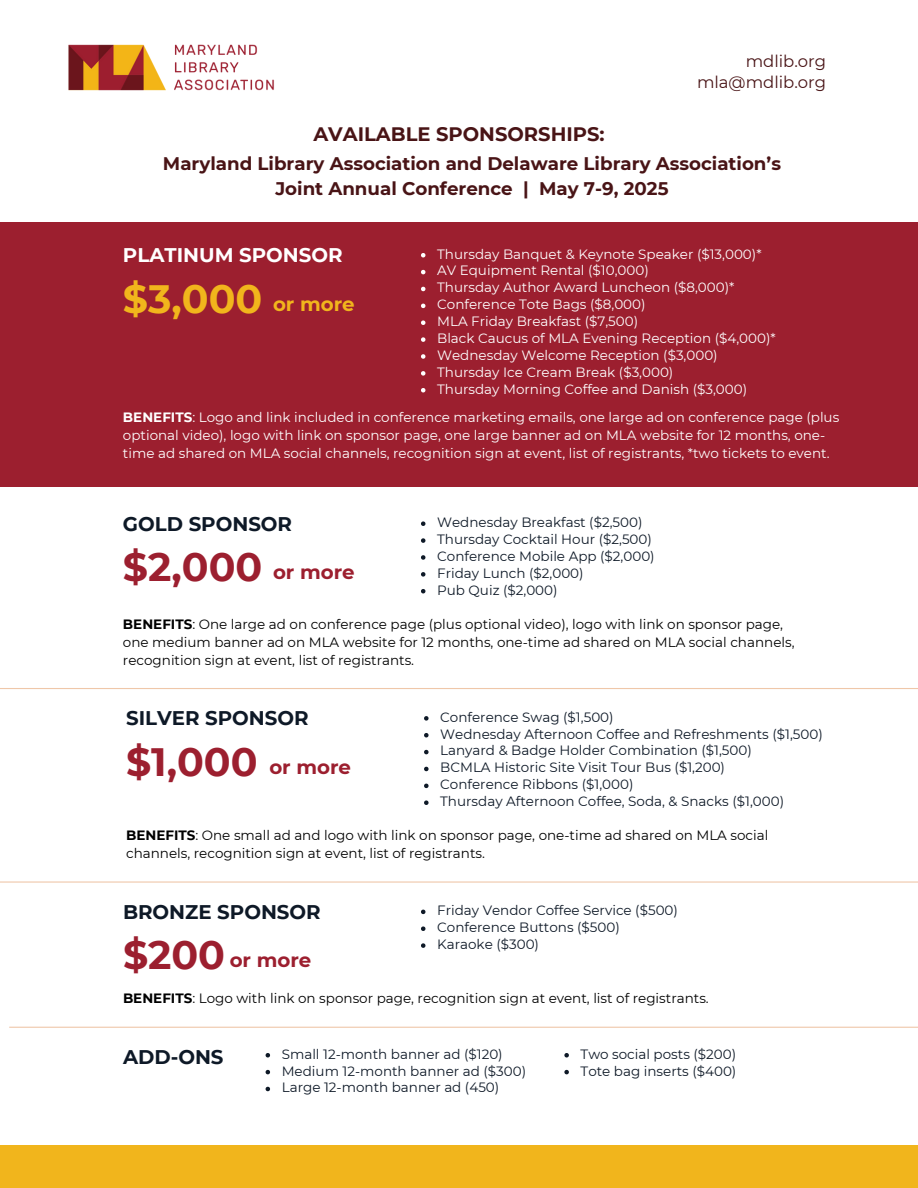
<style>
.page{position:relative;width:918px;height:1188px;background:#fff}
.page>*{position:absolute;margin:0;border:0;box-sizing:border-box;transform-origin:0 0}
.t1{font:700 39.45px "Montserrat";color:#9c1f2f}
.t2{font:700 39.45px "Montserrat";color:#f1b51c}
.t3{font:700 19.8px "Montserrat";color:#0e1927}
.t4{font:700 19.8px "Montserrat";color:#9c1f2f}
.t5{font:700 19.8px "Montserrat";color:#fff}
.t6{font:700 19.8px "Montserrat";color:#f1b51c}
.t7{font:700 19.5px "Montserrat";color:#491416}
.t8{font:700 18.3px/24.8px "Montserrat";color:#491416;text-align:center}
.t9{font:16.5px/20.2px "Montserrat";color:#491416;text-align:right}
.t10{font:13.5px/18px "Montserrat";color:#fff}
.t11{font:13.5px "Montserrat";color:#0e1927}
.t12{font:13.5px/18px "Montserrat";color:#000}
.s1{font-weight:700}
</style>
<div class="page">
<div style="left:0;top:222px;width:918px;height:265px;background:#9c1f2f"></div>
<svg style="left:421px;top:253px;width:4px;height:4px"></svg>
<svg style="left:421px;top:270px;width:4px;height:4px"></svg>
<svg style="left:421px;top:287px;width:4px;height:4px"></svg>
<svg style="left:421px;top:304px;width:4px;height:4px"></svg>
<svg style="left:421px;top:320px;width:4px;height:5px"></svg>
<svg style="left:421px;top:337px;width:4px;height:5px"></svg>
<svg style="left:421px;top:354px;width:4px;height:5px"></svg>
<svg style="left:421px;top:371px;width:4px;height:5px"></svg>
<svg style="left:421px;top:388px;width:4px;height:4px"></svg>
<img style="left:68px;top:44px;width:206px;height:47px">
<div style="left:0;top:1145px;width:918px;height:43px;background:#f1b51c"></div>
<hr style="left:0;top:688px;width:918px;height:1px;background:#d87328">
<svg style="left:421px;top:521px;width:4px;height:5px"></svg>
<svg style="left:421px;top:538px;width:4px;height:5px"></svg>
<svg style="left:421px;top:555px;width:4px;height:5px"></svg>
<svg style="left:421px;top:572px;width:4px;height:5px"></svg>
<svg style="left:421px;top:589px;width:4px;height:4px"></svg>
<svg style="left:424px;top:716px;width:5px;height:5px"></svg>
<svg style="left:424px;top:733px;width:5px;height:4px"></svg>
<svg style="left:424px;top:750px;width:5px;height:4px"></svg>
<svg style="left:424px;top:767px;width:5px;height:4px"></svg>
<svg style="left:424px;top:784px;width:5px;height:4px"></svg>
<svg style="left:424px;top:800px;width:5px;height:5px"></svg>
<hr style="left:0;top:881px;width:918px;height:2px;background:#d87328">
<svg style="left:421px;top:910px;width:4px;height:4px"></svg>
<svg style="left:421px;top:926px;width:4px;height:5px"></svg>
<svg style="left:421px;top:943px;width:4px;height:5px"></svg>
<svg style="left:266px;top:1053px;width:4px;height:5px"></svg>
<svg style="left:266px;top:1070px;width:4px;height:4px"></svg>
<svg style="left:266px;top:1087px;width:4px;height:4px"></svg>
<hr style="left:9px;top:1027px;width:909px;height:1px;background:#d87328">
<svg style="left:564px;top:1053px;width:5px;height:5px"></svg>
<svg style="left:564px;top:1070px;width:5px;height:4px"></svg>
<p class="t7" style="left:313px;top:122px;width:293px">AVAILABLE SPONSORSHIPS:</p>
<p class="t9" style="left:697px;top:51px;width:131px">mdlib.org mla@mdlib.org</p>
<p class="t8" style="left:163px;top:151px;width:620px">Maryland Library Association and Delaware Library Association’s<br>Joint Annual Conference | May 7-9, 2025</p>
<p class="t5" style="left:123px;top:243px;width:221px">PLATINUM SPONSOR</p>
<p class="t2" style="left:123px;top:274px;width:141px">$3,000</p>
<p class="t6" style="left:273px;top:292px;width:83px">or more</p>
<p class="t10" style="left:437px;top:245px;width:326px">Thursday Banquet &amp; Keynote Speaker ($13,000)*</p>
<h4 class="t10" style="left:437px;top:262px;width:213px">AV Equipment Rental ($10,000)</h4>
<h2 class="t10" style="left:437px;top:279px;width:299px">Thursday Author Award Luncheon ($8,000)*</h2>
<h3 class="t10" style="left:437px;top:295px;width:210px">Conference Tote Bags ($8,000)</h3>
<h2 class="t10" style="left:437px;top:312px;width:203px">MLA Friday Breakfast ($7,500)</h2>
<h1 class="t10" style="left:437px;top:329px;width:340px">Black Caucus of MLA Evening Reception ($4,000)*</h1>
<h3 class="t10" style="left:437px;top:346px;width:282px">Wednesday Welcome Reception ($3,000)</h3>
<p class="t10" style="left:437px;top:363px;width:238px">Thursday Ice Cream Break ($3,000)</p>
<p class="t10" style="left:437px;top:380px;width:312px">Thursday Morning Coffee and Danish ($3,000)</p>
<p class="t10" style="left:123px;top:408px;width:718px"><span class="s1">BENEFITS</span>: Logo and link included in conference marketing emails, one large ad on conference page (plus optional video), logo with link on sponsor page, one large banner ad on MLA website for 12 months, one&shy;time ad shared on MLA social channels, recognition sign at event, list of registrants, *two tickets to event.</p>
<p class="t11" style="left:437px;top:514px;width:207px">Wednesday Breakfast ($2,500)</p>
<h2 class="t11" style="left:437px;top:531px;width:216px">Thursday Cocktail Hour ($2,500)</h2>
<h1 class="t11" style="left:437px;top:548px;width:219px">Conference Mobile App ($2,000)</h1>
<h3 class="t11" style="left:437px;top:565px;width:148px">Friday Lunch ($2,000)</h3>
<p class="t11" style="left:437px;top:582px;width:122px">Pub Quiz ($2,000)</p>
<p class="t3" style="left:123px;top:512px;width:171px">GOLD SPONSOR</p>
<p class="t1" style="left:123px;top:543px;width:141px">$2,000</p>
<p class="t4" style="left:273px;top:560px;width:83px">or more</p>
<p class="t12" style="left:123px;top:615px;width:673px"><span class="s1">BENEFITS</span>: One large ad on conference page (plus optional video), logo with link on sponsor page, one medium banner ad on MLA website for 12 months, one-time ad shared on MLA social channels, recognition sign at event, list of registrants.</p>
<p class="t3" style="left:126px;top:706px;width:184px">SILVER SPONSOR</p>
<p class="t1" style="left:126px;top:738px;width:133px">$1,000</p>
<p class="t4" style="left:269px;top:755px;width:83px">or more</p>
<p class="t11" style="left:440px;top:709px;width:175px">Conference Swag ($1,500)</p>
<p class="t11" style="left:440px;top:726px;width:384px">Wednesday Afternoon Coffee and Refreshments ($1,500)</p>
<h2 class="t11" style="left:440px;top:742px;width:313px">Lanyard &amp; Badge Holder Combination ($1,500)</h2>
<h1 class="t11" style="left:440px;top:759px;width:286px">BCMLA Historic Site Visit Tour Bus ($1,200)</h1>
<h3 class="t11" style="left:440px;top:776px;width:195px">Conference Ribbons ($1,000)</h3>
<p class="t11" style="left:440px;top:793px;width:345px">Thursday Afternoon Coffee, Soda, &amp; Snacks ($1,000)</p>
<p class="t12" style="left:126px;top:826px;width:644px"><span class="s1">BENEFITS</span>: One small ad and logo with link on sponsor page, one-time ad shared on MLA social channels, recognition sign at event, list of registrants.</p>
<p class="t11" style="left:437px;top:902px;width:242px">Friday Vendor Coffee Service ($500)</p>
<p class="t11" style="left:437px;top:919px;width:184px">Conference Buttons ($500)</p>
<p class="t11" style="left:437px;top:936px;width:103px">Karaoke ($300)</p>
<h2 class="t3" style="left:123px;top:900px;width:199px">BRONZE SPONSOR</h2>
<h1 class="t1" style="left:123px;top:931px;width:104px">$200</h1>
<h3 class="t4" style="left:230px;top:948px;width:83px">or more</h3>
<p class="t12" style="left:123px;top:989px;width:587px"><span class="s1">BENEFITS</span>: Logo with link on sponsor page, recognition sign at event, list of registrants.</p>
<p class="t3" style="left:123px;top:1045px;width:102px">ADD-ONS</p>
<h2 class="t11" style="left:581px;top:1046px;width:157px">Two social posts ($200)</h2>
<p class="t11" style="left:581px;top:1062px;width:157px">Tote bag inserts ($400)</p>
<p class="t11" style="left:282px;top:1046px;width:222px">Small 12-month banner ad ($120)</p>
<p class="t11" style="left:282px;top:1062px;width:246px">Medium 12-month banner ad ($300)</p>
<p class="t11" style="left:282px;top:1079px;width:219px">Large 12-month banner ad (450)</p>
</div>
